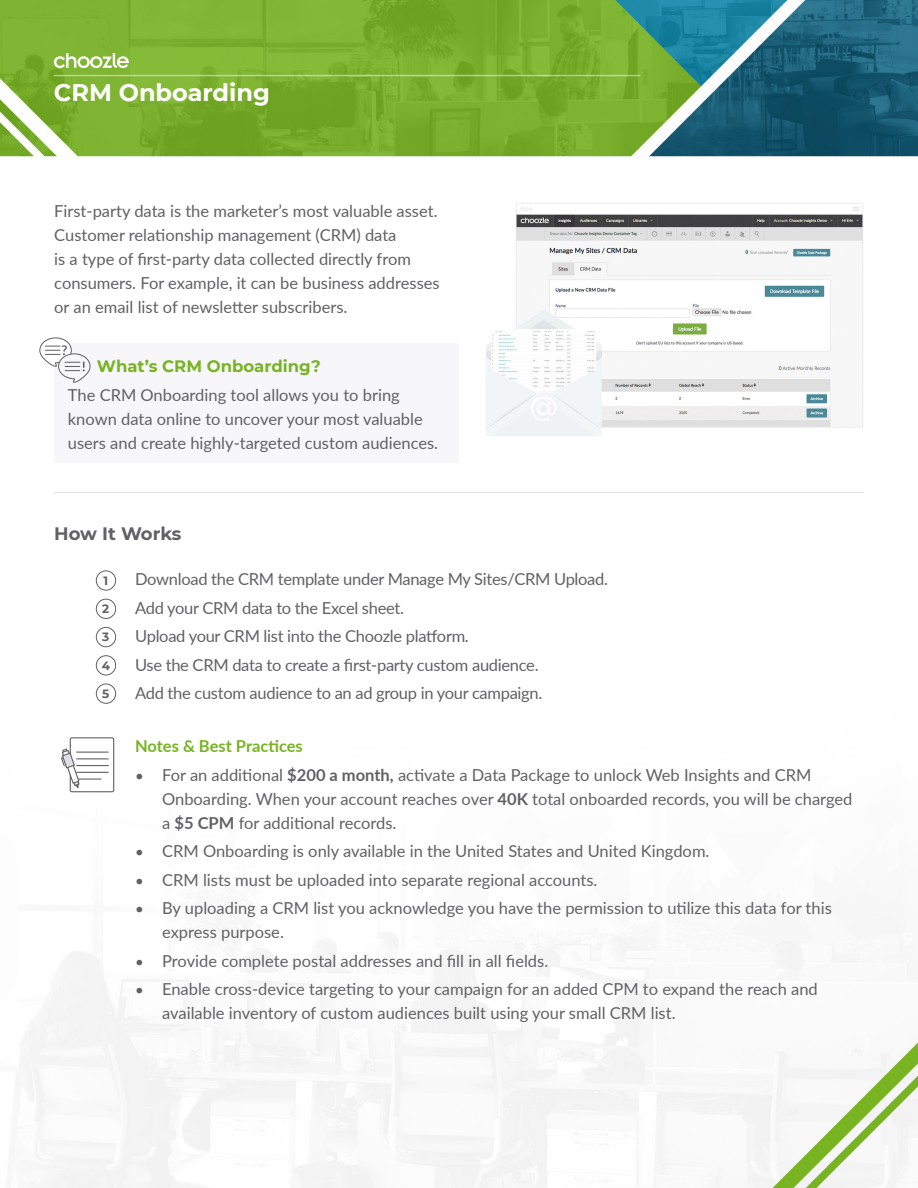
<style>
.page{position:relative;width:918px;height:1188px;background:#fff}
.page>*{position:absolute;margin:0;border:0;box-sizing:border-box;transform-origin:0 0}
.t1{font:700 24px "Montserrat";color:#fff}
.t2{font:700 18px "Montserrat";letter-spacing:-.005em;color:#616165}
.t3{font:16.5px/24px "Lato";color:#616165}
.t4{font:16.5px "Lato";letter-spacing:-.02em;color:#616165}
.t5{font:700 16.5px "Montserrat";color:#78b322}
.t6{font:700 16.5px "Lato";letter-spacing:-.005em;color:#78b322}
.t7{font:700 12px "Montserrat";color:#616165}
.s1{font-size:15px}
.s2{font-weight:700}
</style>
<div class="page">
<img style="left:0;top:0;width:918px;height:1188px">
<svg style="left:54px;top:53px;width:75px;height:15px"></svg>
<hr style="left:54px;top:75px;width:586px;height:1px;background:#f7f7fa">
<img style="left:476px;top:195px;width:407px;height:254px">
<hr style="left:54px;top:492px;width:810px;height:1px;background:#dfdfe5">
<div style="left:54px;top:343px;width:405px;height:119px;background:#f7f7fa"></div>
<div style="left:70px;top:738px;width:44px;height:54px;background:#fff;border-radius:2px"></div>
<div style="left:70px;top:737px;width:44px;height:55px;border:1px solid #616165;border-radius:2px"></div>
<hr style="left:77px;top:752px;width:31px;height:1px;background:#616165">
<hr style="left:77px;top:758px;width:31px;height:1px;background:#616165">
<hr style="left:77px;top:765px;width:31px;height:1px;background:#616165">
<hr style="left:77px;top:772px;width:31px;height:1px;background:#616165">
<svg style="left:60px;top:748px;width:41px;height:40px"></svg>
<svg style="left:39px;top:337px;width:52px;height:46px"></svg>
<div style="left:96px;top:570px;width:20px;height:21px;border:1px solid #616165;border-radius:50%"></div>
<div style="left:96px;top:599px;width:20px;height:20px;border:1px solid #616165;border-radius:50%"></div>
<div style="left:96px;top:627px;width:20px;height:20px;border:1px solid #616165;border-radius:50%"></div>
<div style="left:96px;top:655px;width:20px;height:20px;border:1px solid #616165;border-radius:50%"></div>
<div style="left:96px;top:684px;width:20px;height:20px;border:1px solid #616165;border-radius:50%"></div>
<p class="t1" style="left:54px;top:75px;width:218px">CRM Onboarding</p>
<p class="t3" style="left:54px;top:199px;width:387px">First-party data is the marketer’s most valuable asset.<br>Customer relationship management (CRM) data<br>is a type of first-party data collected directly from consumers. For example, it can be business addresses or an email list of newsletter subscribers.</p>
<p class="t5" style="left:97px;top:355px;width:226px">What’s CRM Onboarding?</p>
<p class="t3" style="left:68px;top:382px;width:372px">The CRM Onboarding tool allows you to bring known data online to uncover your most valuable users and create highly-targeted custom audiences.</p>
<p class="t2" style="left:54px;top:520px;width:129px">How It Works</p>
<p class="t4" style="left:135px;top:567px;width:474px">Download the CRM template under Manage My Sites/CRM Upload.</p>
<p class="t4" style="left:135px;top:596px;width:270px">Add your CRM data to the Excel sheet.</p>
<p class="t4" style="left:135px;top:624px;width:335px">Upload your CRM list into the Choozle platform.</p>
<p class="t4" style="left:135px;top:653px;width:405px">Use the CRM data to create a first-party custom audience.</p>
<p class="t4" style="left:135px;top:681px;width:409px">Add the custom audience to an ad group in your campaign.</p>
<p class="t6" style="left:135px;top:734px;width:169px">Notes &amp; Best Practices</p>
<p class="t3" style="left:162px;top:762px;width:692px;text-indent:-27px"><span class="s1">•</span> For an additional <span class="s2">$200 a month,</span> activate a Data Package to unlock Web Insights and CRM<br>Onboarding. When your account reaches over <span class="s2">40K</span> total onboarded records, you will be charged a <span class="s2">$5 CPM</span> for additional records.</p>
<p class="t3" style="left:135px;top:838px;width:576px"><span class="s1">•</span> CRM Onboarding is only available in the United States and United Kingdom.</p>
<p class="t3" style="left:135px;top:867px;width:464px"><span class="s1">•</span> CRM lists must be uploaded into separate regional accounts.</p>
<p class="t3" style="left:162px;top:895px;width:671px;text-indent:-27px"><span class="s1">•</span> By uploading a CRM list you acknowledge you have the permission to utilize this data for this express purpose.</p>
<p class="t3" style="left:135px;top:948px;width:415px"><span class="s1">•</span> Provide complete postal addresses and fill in all fields.</p>
<p class="t3" style="left:162px;top:976px;width:657px;text-indent:-27px"><span class="s1">•</span> Enable cross-device targeting to your campaign for an added CPM to expand the reach and available inventory of custom audiences built using your small CRM list.</p>
<p class="t7" style="left:103px;top:572px;width:6px">1</p>
<p class="t7" style="left:102px;top:600px;width:9px">2</p>
<p class="t7" style="left:102px;top:629px;width:9px">3</p>
<p class="t7" style="left:102px;top:657px;width:10px">4</p>
<p class="t7" style="left:102px;top:685px;width:9px">5</p>
</div>
